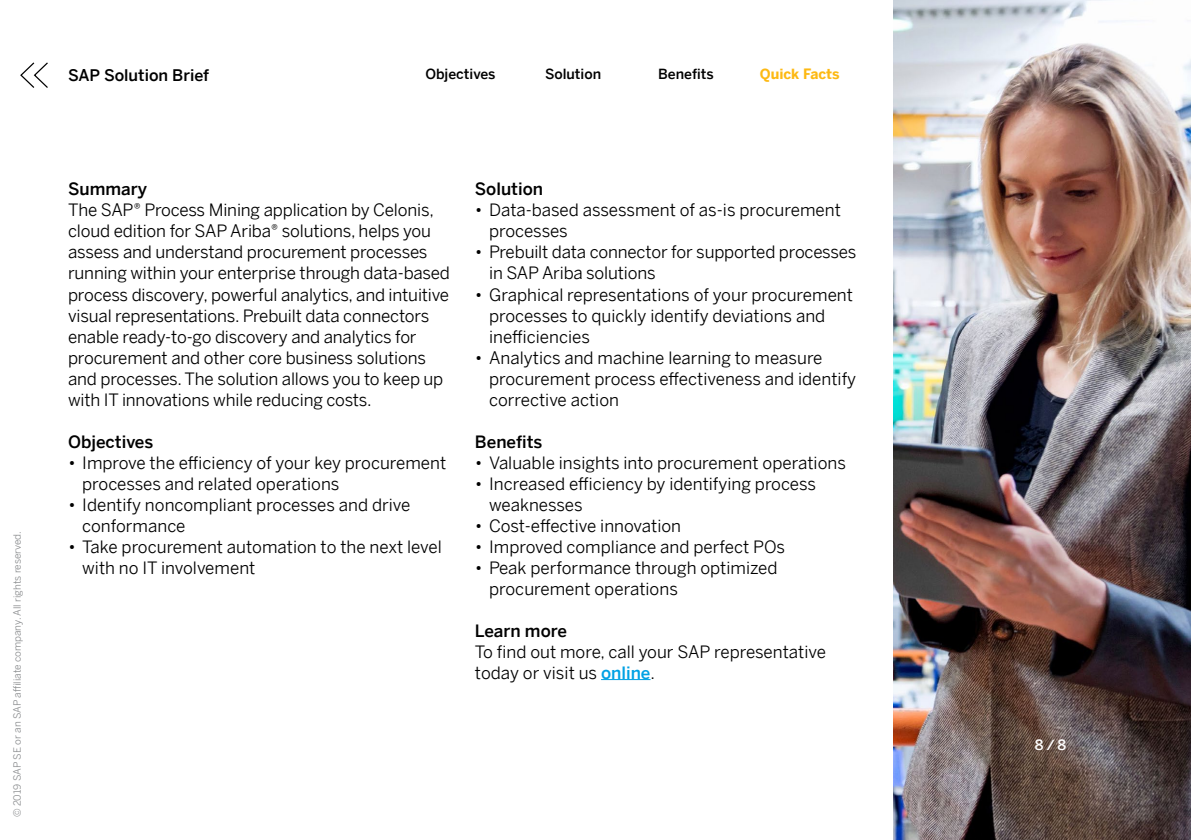
<style>
.page{position:relative;width:1191px;height:840px;background:#fff}
.page>*{position:absolute;margin:0;border:0;box-sizing:border-box;transform-origin:0 0}
.t1{font:17px/21px "Benton Sans";letter-spacing:-.01em;color:#000}
.t2{font:500 17px "Benton Sans";color:#000}
.t3{font:500 16px "Benton Sans";color:#000}
.t4{font:500 14px "Benton Sans";color:#000}
.t5{font:700 14px "Benton Sans";color:#fdb913}
.t6{font:500 14px "Benton Sans";color:#fff}
.t7{font:10px "Benton Sans";color:#8a8c8e}
.s1{font-weight:300}
.s2{font-weight:500;color:#00a1e4}
</style>
<div class="page">
<img style="left:893px;top:0;width:298px;height:839px">
<hr style="left:601px;top:678px;width:49px;height:1px;background:#00a1e4">
<svg style="left:20px;top:62px;width:28px;height:26px"></svg>
<p class="t7" style="left:10px;top:816px;width:288px;rotate:-90deg">© 2019 SAP SE or an SAP affiliate company. All rights reserved.</p>
<p class="t3" style="left:68px;top:63px;width:143px">SAP Solution Brief</p>
<p class="t4" style="left:425px;top:64px;width:72px">Objectives</p>
<p class="t4" style="left:545px;top:64px;width:58px">Solution</p>
<p class="t4" style="left:658px;top:64px;width:57px">Benefits</p>
<p class="t5" style="left:760px;top:64px;width:81px">Quick Facts</p>
<p class="t2" style="left:68px;top:177px;width:81px">Summary</p>
<p class="t1" style="left:68px;top:199px;width:383px">The SAP® Process Mining application by Celonis, cloud edition for SAP Ariba® solutions, helps you assess and understand procurement processes running within your enterprise through data-based process discovery, powerful analytics, and intuitive visual representations. Prebuilt data connectors enable ready-to-go discovery and analytics for procurement and other core business solutions and processes. The solution allows you to keep up with IT innovations while reducing costs.</p>
<p class="t2" style="left:68px;top:429px;width:87px">Objectives</p>
<p class="t1" style="left:82px;top:451px;width:365px;text-indent:-14px"><span class="s1">•</span> Improve the efficiency of your key procurement processes and related operations</p>
<p class="t1" style="left:82px;top:493px;width:330px;text-indent:-14px"><span class="s1">•</span> Identify noncompliant processes and drive conformance</p>
<p class="t1" style="left:82px;top:535px;width:361px;text-indent:-14px"><span class="s1">•</span> Take procurement automation to the next level with no IT involvement</p>
<p class="t2" style="left:475px;top:177px;width:70px">Solution</p>
<p class="t1" style="left:489px;top:199px;width:353px;text-indent:-14px"><span class="s1">•</span> Data-based assessment of as-is procurement processes</p>
<p class="t1" style="left:489px;top:241px;width:369px;text-indent:-14px"><span class="s1">•</span> Prebuilt data connector for supported processes in SAP Ariba solutions</p>
<p class="t1" style="left:489px;top:283px;width:365px;text-indent:-14px"><span class="s1">•</span> Graphical representations of your procurement processes to quickly identify deviations and inefficiencies</p>
<p class="t1" style="left:489px;top:346px;width:368px;text-indent:-14px"><span class="s1">•</span> Analytics and machine learning to measure procurement process effectiveness and identify corrective action</p>
<p class="t2" style="left:475px;top:429px;width:69px">Benefits</p>
<p class="t1" style="left:475px;top:451px;width:372px"><span class="s1">•</span> Valuable insights into procurement operations</p>
<p class="t1" style="left:489px;top:472px;width:328px;text-indent:-14px"><span class="s1">•</span> Increased efficiency by identifying process weaknesses</p>
<p class="t1" style="left:475px;top:514px;width:208px"><span class="s1">•</span> Cost-effective innovation</p>
<p class="t1" style="left:475px;top:535px;width:312px"><span class="s1">•</span> Improved compliance and perfect POs</p>
<p class="t1" style="left:489px;top:556px;width:290px;text-indent:-14px"><span class="s1">•</span> Peak performance through optimized procurement operations</p>
<p class="t2" style="left:475px;top:618px;width:93px">Learn more</p>
<p class="t1" style="left:475px;top:639px;width:352px">To find out more, call your SAP representative today or visit us <span class="s2">online</span>.</p>
<p class="t6" style="left:1034px;top:734px;width:33px">8 / 8</p>
</div>
